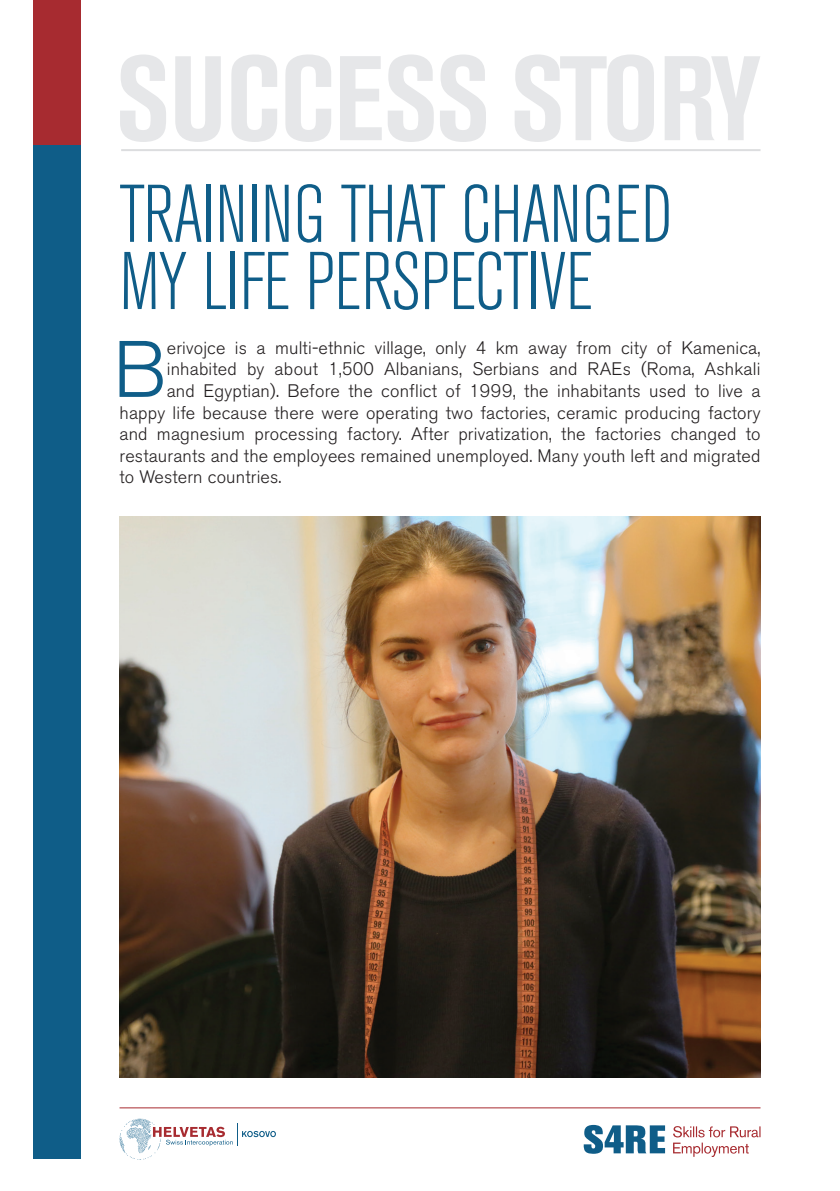
<style>
.page{position:relative;width:840px;height:1191px;background:#fff}
.page>*{position:absolute;margin:0;border:0;box-sizing:border-box;transform-origin:0 0}
.t1{font:700 condensed 118.8px "Akzidenz Grotesk BE";letter-spacing:-.005em;color:#e6e7e9}
.t2{font:300 condensed 80.8px/67.2px "Akzidenz Grotesk BE";letter-spacing:-.02em;color:#0f5d88}
.t3{font:300 79.2px "Akzidenz Grotesk BE";color:#0f5d88}
.t4{font:300 18px "Akzidenz Grotesk BE";letter-spacing:.01em;color:#231f20}
</style>
<div class="page">
<svg style="left:119px;top:1118px;width:156px;height:41px"></svg>
<svg style="left:583px;top:1124px;width:81px;height:29px"></svg>
<svg style="left:673px;top:1126px;width:87px;height:31px"></svg>
<div style="left:33px;top:145px;width:48px;height:1014px;background:#0f5d88"></div>
<div style="left:33px;top:0;width:48px;height:145px;background:#a72b30"></div>
<hr style="left:119px;top:1107px;width:641px;height:1px;background:#a72b30">
<hr style="left:121px;top:149px;width:639px;height:2px;background:#dcdddf">
<img style="left:119px;top:516px;width:641px;height:561px">
<h1 class="t1" style="left:115px;top:31px;width:646px">SUCCESS STORY</h1>
<h2 class="t2" style="left:119px;top:183px;width:554px">TRAINING THAT CHANGED<br>MY LIFE PERSPECTIVE</h2>
<h3 class="t3" style="left:113px;top:325px;width:54px">B</h3>
<p class="t4" style="left:167px;top:337px;width:595px">erivojce is a multi-ethnic village, only 4 km away from city of Kamenica,</p>
<p class="t4" style="left:167px;top:359px;width:595px">inhabited by about 1,500 Albanians, Serbians and RAEs (Roma, Ashkali</p>
<p class="t4" style="left:167px;top:380px;width:595px">and Egyptian). Before the conflict of 1999, the inhabitants used to live a</p>
<p class="t4" style="left:119px;top:402px;width:642px">happy life because there were operating two factories, ceramic producing factory</p>
<p class="t4" style="left:119px;top:424px;width:642px">and magnesium processing factory. After privatization, the factories changed to</p>
<p class="t4" style="left:119px;top:445px;width:642px">restaurants and the employees remained unemployed. Many youth left and migrated</p>
<p class="t4" style="left:119px;top:467px;width:163px">to Western countries.</p>
</div>
